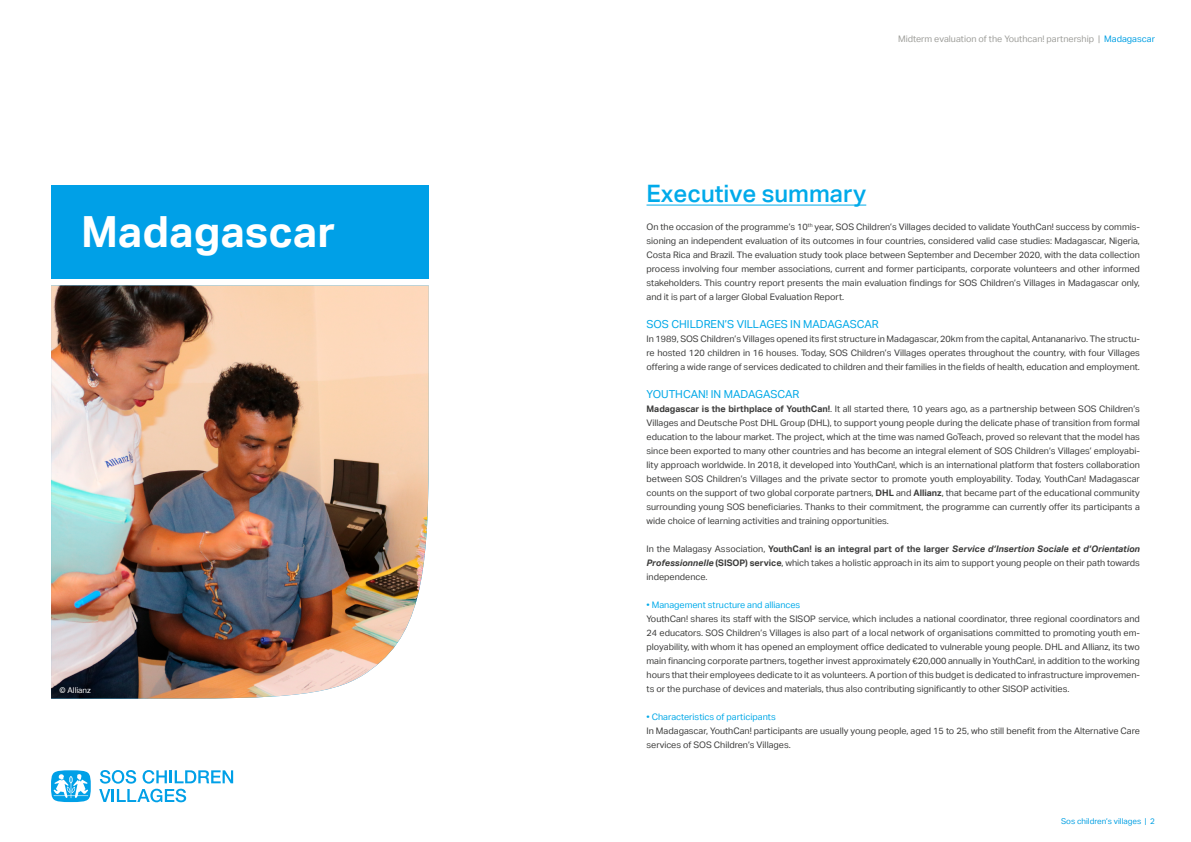
<style>
.page{position:relative;width:1191px;height:842px;background:#fff}
.page>*{position:absolute;margin:0;border:0;box-sizing:border-box;transform-origin:0 0}
.t1{font:700 43px "Aktiv Grotesk";letter-spacing:.005em;color:#fff}
.t2{font:500 24px "Aktiv Grotesk";color:#00aaea}
.t3{font:11px "Aktiv Grotesk";color:#00a8e7}
.t4{font:9px/14px "Aktiv Grotesk";color:#3c3c3b;text-align:justify}
.t5{font:9px "Aktiv Grotesk";color:#9e9e9a}
.t6{font:9px "Aktiv Grotesk";color:#00aaea}
.t7{font:9px "Aktiv Grotesk";color:#00a8e7}
.t8{font:8px "Aktiv Grotesk";color:#009fe3}
.t9{font:8px "Aktiv Grotesk";color:#fff}
.s1{color:#009fe3}
.s2{font-weight:700}
.s3{font-weight:700;font-style:italic}
</style>
<div class="page">
<hr style="left:646px;top:205px;width:220px;height:1px;background:#00aaea">
<img style="left:51px;top:285px;width:378px;height:414px">
<div style="left:51px;top:185px;width:378px;height:94px;background:#00a0e7"></div>
<svg style="left:51px;top:770px;width:40px;height:32px"></svg>
<svg style="left:99px;top:770px;width:134px;height:32px"></svg>
<h1 class="t1" style="left:81px;top:205px;width:256px">Madagascar</h1>
<p class="t9" style="left:59px;top:686px;width:33px">© Allianz</p>
<p class="t5" style="left:898px;top:34px;width:258px">Midterm evaluation of the Youthcan! partnership | <span class="s1">Madagascar</span></p>
<h2 class="t2" style="left:646px;top:179px;width:221px">Executive summary</h2>
<p class="t4" style="left:646px;top:220px;width:495px">On the occasion of the programme’s 10<sup>th</sup> year, SOS Children’s Villages decided to validate YouthCan! success by commis&shy;sioning an independent evaluation of its outcomes in four countries, considered valid case studies: Madagascar, Nigeria, Costa Rica and Brazil. The evaluation study took place between September and December 2020, with the data collection process involving four member associations, current and former participants, corporate volunteers and other informed stakeholders. This country report presents the main evaluation findings for SOS Children’s Villages in Madagascar only, and it is part of a larger Global Evaluation Report.</p>
<p class="t3" style="left:646px;top:318px;width:234px">SOS CHILDREN’S VILLAGES IN MADAGASCAR</p>
<p class="t4" style="left:646px;top:332px;width:495px">In 1989, SOS Children’s Villages opened its first structure in Madagascar, 20km from the capital, Antananarivo. The structu&shy;re hosted 120 children in 16 houses. Today, SOS Children’s Villages operates throughout the country, with four Villages offering a wide range of services dedicated to children and their families in the fields of health, education and employment.</p>
<p class="t3" style="left:646px;top:388px;width:154px">YOUTHCAN! IN MADAGASCAR</p>
<p class="t4" style="left:646px;top:402px;width:495px"><span class="s2">Madagascar is the birthplace of YouthCan!</span>. It all started there, 10 years ago, as a partnership between SOS Children’s Villages and Deutsche Post DHL Group (DHL), to support young people during the delicate phase of transition from formal education to the labour market. The project, which at the time was named GoTeach, proved so relevant that the model has since been exported to many other countries and has become an integral element of SOS Children’s Villages’ employabi&shy;lity approach worldwide. In 2018, it developed into YouthCan!, which is an international platform that fosters collaboration between SOS Children’s Villages and the private sector to promote youth employability. Today, YouthCan! Madagascar counts on the support of two global corporate partners, <span class="s2">DHL</span> and <span class="s2">Allianz</span>, that became part of the educational community surrounding young SOS beneficiaries. Thanks to their commitment, the programme can currently offer its participants a wide choice of learning activities and training opportunities.</p>
<p class="t4" style="left:646px;top:542px;width:495px">In the Malagasy Association, <span class="s2">YouthCan! is an integral part of the larger</span> <span class="s3">Service d’Insertion Sociale et d’Orientation Professionnelle</span> <span class="s2">(SISOP) service</span>, which takes a holistic approach in its aim to support young people on their path towards independence.</p>
<p class="t6" style="left:646px;top:600px;width:155px">• Management structure and alliances</p>
<p class="t4" style="left:646px;top:612px;width:495px">YouthCan! shares its staff with the SISOP service, which includes a national coordinator, three regional coordinators and 24 educators. SOS Children’s Villages is also part of a local network of organisations committed to promoting youth em&shy;ployability, with whom it has opened an employment office dedicated to vulnerable young people. DHL and Allianz, its two main financing corporate partners, together invest approximately €20,000 annually in YouthCan!, in addition to the working hours that their employees dedicate to it as volunteers. A portion of this budget is dedicated to infrastructure improvemen&shy;ts or the purchase of devices and materials, thus also contributing significantly to other SISOP activities.</p>
<p class="t7" style="left:646px;top:712px;width:131px">• Characteristics of participants</p>
<p class="t4" style="left:646px;top:724px;width:495px">In Madagascar, YouthCan! participants are usually young people, aged 15 to 25, who still benefit from the Alternative Care services of SOS Children’s Villages.</p>
<p class="t8" style="left:1061px;top:816px;width:95px">Sos children’s villages | 2</p>
</div>
